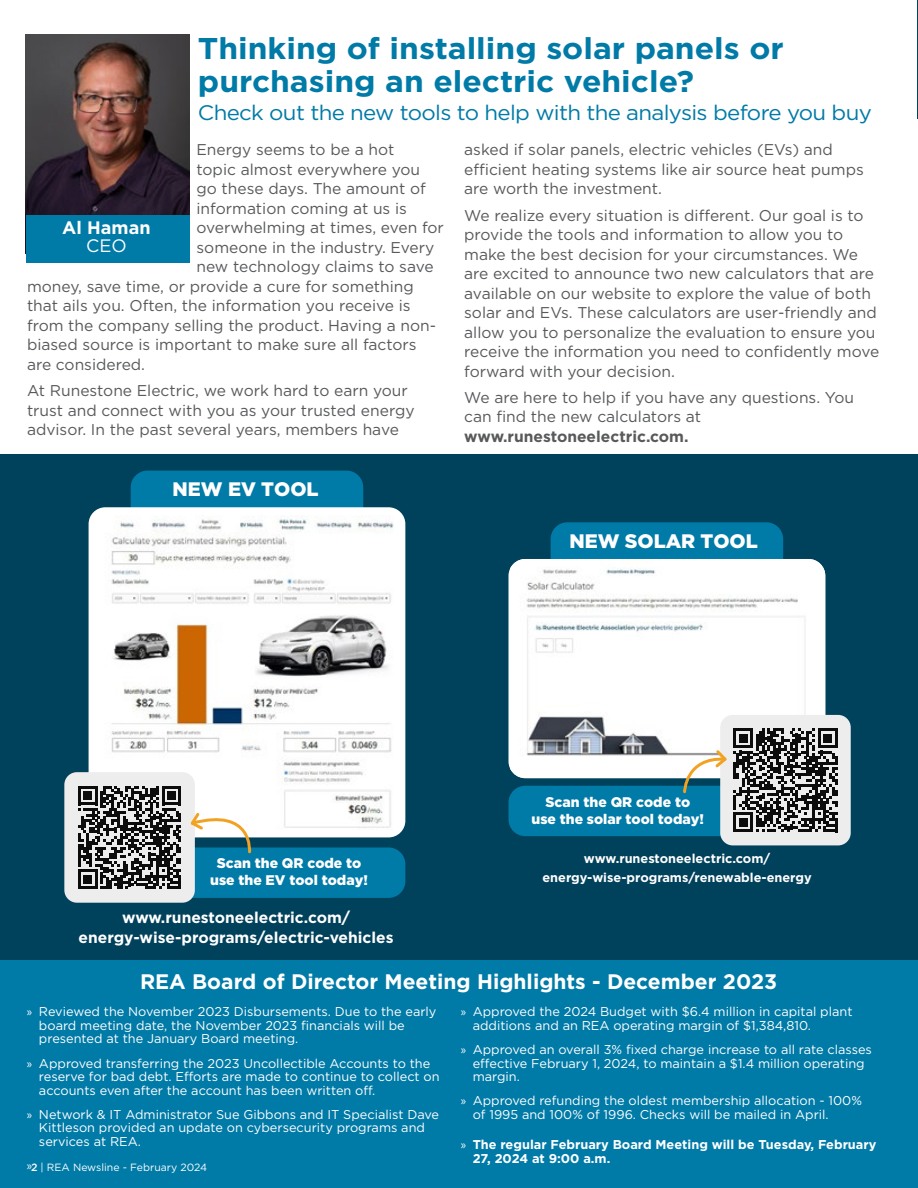
<style>
.page{position:relative;width:918px;height:1188px;background:#fff}
.page>*{position:absolute;margin:0;border:0;box-sizing:border-box;transform-origin:0 0}
.t1{font:700 30px/33px "Gotham";color:#007aa7;scale:1.06 1}
.t2{font:21px "Gotham";letter-spacing:-.03em;color:#007aa7;scale:1.06 1}
.t3{font:700 21px "Gotham";color:#fff}
.t4{font:900 19.5px "Gotham";color:#fff}
.t5{font:700 18px "Gotham";color:#fff}
.t6{font:18px "Gotham";color:#fff}
.t7{font:15.6px/19.5px "Gotham";color:#58595b}
.t8{font:700 15.6px/19.5px "Gotham";color:#fff;text-align:center}
.t9{font:700 15.6px "Gotham";color:#58595b}
.t10{font:900 13.95px/16.8px "Gotham";color:#fff;text-align:center}
.t11{font:12.75px/13.5px "Gotham";color:#fff}
.t12{font:700 12.75px/13.5px "Gotham";color:#fff}
.t13{font:12.75px "Myriad Pro";color:#fff}
.t14{font:10.5px "Gotham";color:#fff}
.s1{font-family:"Myriad Pro"}
.s2{font-weight:500}
.s3{font-family:"Myriad Pro";font-weight:400}
</style>
<div class="page">
<div style="left:0;top:455px;width:918px;height:505px;background:#00415c"></div>
<div style="left:0;top:960px;width:918px;height:228px;background:#007aa7"></div>
<img style="left:26px;top:35px;width:164px;height:180px">
<div style="left:26px;top:215px;width:164px;height:48px;background:#007aa7"></div>
<hr style="left:917px;top:0;width:1px;height:119px;background:#00415c">
<div style="left:131px;top:471px;width:232px;height:65px;background:#007aa7;border-radius:17px"></div>
<div style="left:551px;top:522px;width:232px;height:66px;background:#007aa7;border-radius:17px"></div>
<div style="left:89px;top:507px;width:316px;height:330px;background:#fff;border-radius:17px"></div>
<img style="left:111px;top:515px;width:283px;height:313px">
<div style="left:173px;top:847px;width:232px;height:51px;background:#007aa7;border-radius:17px"></div>
<div style="left:64px;top:772px;width:131px;height:131px;background:#ededee;border-radius:13px"></div>
<svg style="left:78px;top:786px;width:103px;height:103px"></svg>
<hr style="left:178px;top:875px;width:3px;height:14px;background:#000">
<img style="left:510px;top:559px;width:315px;height:219px">
<div style="left:509px;top:786px;width:232px;height:50px;background:#007aa7;border-radius:17px"></div>
<div style="left:720px;top:715px;width:131px;height:130px;background:#ededee;border-radius:13px"></div>
<svg style="left:190px;top:807px;width:63px;height:48px"></svg>
<svg style="left:682px;top:728px;width:155px;height:104px"></svg>
<h1 class="t1" style="left:198px;top:32px;width:554px">Thinking of installing solar panels or purchasing an electric vehicle?</h1>
<h2 class="t2" style="left:198px;top:100px;width:637px">Check out the new tools to help with the analysis before you buy</h2>
<p class="t7" style="left:197px;top:140px;width:199px">Energy seems to be a hot</p>
<p class="t7" style="left:197px;top:159px;width:225px">topic almost everywhere you</p>
<p class="t7" style="left:197px;top:179px;width:231px">go these days. The amount of</p>
<p class="t7" style="left:197px;top:198px;width:212px">information coming at us is</p>
<p class="t7" style="left:197px;top:218px;width:249px">overwhelming at times, even for</p>
<p class="t7" style="left:197px;top:237px;width:239px">someone in the industry. Every</p>
<p class="t7" style="left:197px;top:257px;width:239px">new technology claims to save</p>
<p class="t7" style="left:27px;top:276px;width:388px">money, save time, or provide a cure for something</p>
<p class="t7" style="left:27px;top:296px;width:385px">that ails you. Often, the information you receive is</p>
<p class="t7" style="left:27px;top:315px;width:411px">from the company selling the product. Having a non-</p>
<p class="t7" style="left:27px;top:335px;width:391px">biased source is important to make sure all factors</p>
<p class="t7" style="left:27px;top:354px;width:120px">are considered.</p>
<p class="t7" style="left:27px;top:381px;width:389px">At Runestone Electric, we work hard to earn your trust and connect with you as your trusted energy advisor. In the past several years, members have</p>
<p class="t5" style="left:62px;top:216px;width:90px">Al Haman</p>
<p class="t6" style="left:86px;top:234px;width:42px">CEO</p>
<p class="t4" style="left:172px;top:476px;width:148px">NEW EV TOOL</p>
<p class="t7" style="left:464px;top:140px;width:401px">asked if solar panels, electric vehicles (EVs) and efficient heating systems like air source heat pumps are worth the investment.</p>
<p class="t7" style="left:464px;top:205px;width:417px">We realize every situation is different. Our goal is to provide the tools and information to allow you to make the best decision for your circumstances. We are excited to announce two new calculators that are available on our website to explore the value of both solar and EVs. These calculators are user-friendly and allow you to personalize the evaluation to ensure you receive the information you need to confidently move forward with your decision.</p>
<p class="t7" style="left:464px;top:387px;width:391px">We are here to help if you have any questions. You can find the new calculators at</p>
<p class="t9" style="left:464px;top:426px;width:226px">www.runestoneelectric.com.</p>
<p class="t4" style="left:569px;top:528px;width:190px">NEW SOLAR TOOL</p>
<p class="t10" style="left:210px;top:855px;width:159px">Scan the QR code to use the EV tool today!</p>
<p class="t8" style="left:79px;top:908px;width:317px">www.runestoneelectric.com/ energy-wise-programs/electric-vehicles</p>
<p class="t10" style="left:532px;top:794px;width:174px">Scan the QR code to<br>use the solar tool today!</p>
<p class="t12" style="left:542px;top:849px;width:271px;line-height:19.5px;text-align:center">www.runestoneelectric.com/ energy-wise-programs/renewable-energy</p>
<h2 class="t3" style="left:140px;top:967px;width:639px">REA Board of Director Meeting Highlights - December 2023</h2>
<p class="t11" style="left:39px;top:1005px;width:399px;text-indent:-12px"><span class="s1">»</span> Reviewed the November 2023 Disbursements. Due to the early board meeting date, the November 2023 financials will be presented at the January Board meeting.</p>
<p class="t11" style="left:39px;top:1056px;width:402px;text-indent:-12px"><span class="s1">»</span> Approved transferring the 2023 Uncollectible Accounts to the reserve for bad debt. Efforts are made to continue to collect on accounts even after the account has been written off.</p>
<p class="t11" style="left:39px;top:1107px;width:402px;text-indent:-12px"><span class="s1">»</span> Network &amp; IT Administrator Sue Gibbons and IT Specialist Dave<br>Kittleson provided an update on cybersecurity programs and services at REA.</p>
<p class="t13" style="left:27px;top:1158px;width:7px">»</p>
<p class="t14" style="left:31px;top:1160px;width:178px"><span class="s2">2</span> | REA Newsline - February 2024</p>
<p class="t11" style="left:473px;top:1005px;width:381px;text-indent:-12px"><span class="s1">»</span> Approved the 2024 Budget with $6.4 million in capital plant additions and an REA operating margin of $1,384,810.</p>
<p class="t11" style="left:473px;top:1043px;width:401px;text-indent:-12px"><span class="s1">»</span> Approved an overall 3% fixed charge increase to all rate classes effective February 1, 2024, to maintain a $1.4 million operating margin.</p>
<p class="t11" style="left:473px;top:1094px;width:391px;text-indent:-12px"><span class="s1">»</span> Approved refunding the oldest membership allocation - 100% of 1995 and 100% of 1996. Checks will be mailed in April.</p>
<p class="t12" style="left:473px;top:1138px;width:405px;text-indent:-12px"><span class="s3">»</span> The regular February Board Meeting will be Tuesday, February<br>27, 2024 at 9:00 a.m.</p>
</div>
